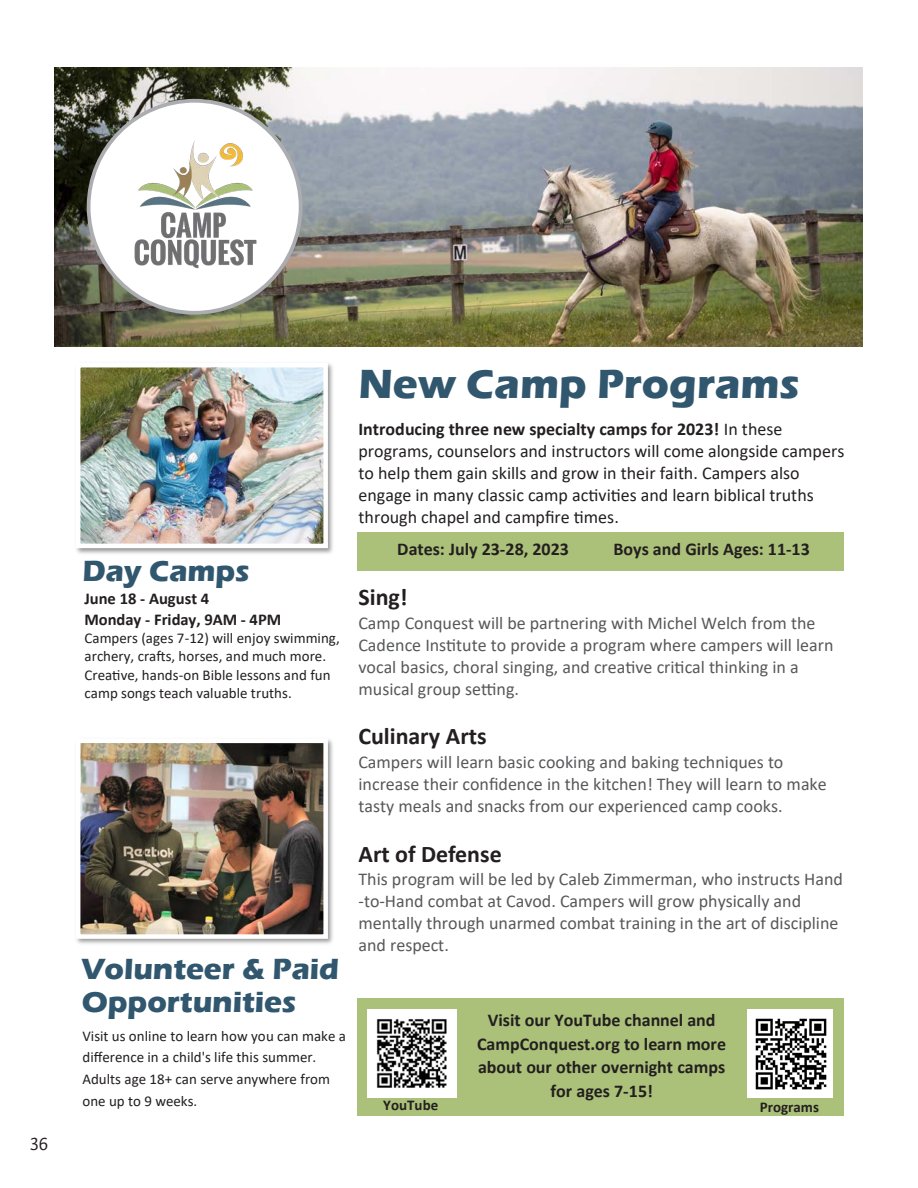
<style>
.page{position:relative;width:918px;height:1188px;background:#fff}
.page>*{position:absolute;margin:0;border:0;box-sizing:border-box;transform-origin:0 0}
.t1{font:700 42px "Eras ITC";color:#31576f}
.t2{font:700 30.15px "Eras ITC";color:#31576f}
.t3{font:700 30px "Eras ITC";color:#31576f}
.t4{font:700 24px "Calibri";color:#231f20}
.t5{font:18px/21.9px "Calibri";color:#57585a}
.t6{font:18px/21.9px "Calibri";color:#231f20}
.t7{font:700 18px/23.5px "Calibri";color:#231f20;text-align:center}
.t8{font:18px "Private Sans";color:#231f20}
.t9{font:700 16.5px/20.1px "Calibri";letter-spacing:-.005em;color:#231f20}
.t10{font:15px/18.3px "Calibri";color:#231f20}
.t11{font:700 15px "Calibri";letter-spacing:.005em;color:#231f20}
.s1{font-weight:700}
</style>
<div class="page">
<div style="left:357px;top:532px;width:486px;height:39px;background:#abc179"></div>
<img style="left:76px;top:363px;width:257px;height:191px">
<img style="left:81px;top:368px;width:242px;height:175px">
<div style="left:76px;top:363px;width:252px;height:185px;border:4px solid #fff"></div>
<img style="left:76px;top:739px;width:257px;height:205px">
<img style="left:81px;top:744px;width:242px;height:190px">
<div style="left:76px;top:739px;width:252px;height:200px;border:4px solid #fff"></div>
<img style="left:54px;top:68px;width:809px;height:278px">
<div style="left:89px;top:101px;width:212px;height:212px;background:#fff;border-radius:50%"></div>
<img style="left:134px;top:140px;width:123px;height:129px">
<div style="left:357px;top:998px;width:486px;height:117px;background:#abc179"></div>
<img style="left:368px;top:1009px;width:88px;height:88px">
<img style="left:747px;top:1009px;width:86px;height:88px">
<p class="t8" style="left:30px;top:1132px;width:19px">36</p>
<p class="t2" style="left:82px;top:554px;width:169px">Day Camps</p>
<p class="t9" style="left:85px;top:589px;width:198px">June 18 - August 4<br>Monday - Friday, 9AM - 4PM</p>
<p class="t10" style="left:85px;top:629px;width:257px">Campers (ages 7-12) will enjoy swimming, archery, crafts, horses, and much more.<br>Creative, hands-on Bible lessons and fun camp songs teach valuable truths.</p>
<p class="t3" style="left:82px;top:952px;width:259px">Volunteer &amp; Paid</p>
<p class="t2" style="left:82px;top:984px;width:216px">Opportunities</p>
<p class="t10" style="left:82px;top:1024px;width:265px;line-height:21.8px">Visit us online to learn how you can make a difference in a child's life this summer.<br>Adults age 18+ can serve anywhere from one up to 9 weeks.</p>
<p class="t1" style="left:358px;top:360px;width:443px">New Camp Programs</p>
<p class="t6" style="left:358px;top:418px;width:487px"><span class="s1">Introducing three new specialty camps for 2023!</span> In these programs, counselors and instructors will come alongside campers to help them gain skills and grow in their faith. Campers also engage in many classic camp activities and learn biblical truths through chapel and campfire times.</p>
<p class="t7" style="left:397px;top:537px;width:173px">Dates: July 23-28, 2023</p>
<p class="t7" style="left:613px;top:537px;width:198px">Boys and Girls Ages: 11-13</p>
<p class="t4" style="left:358px;top:580px;width:51px">Sing!</p>
<p class="t5" style="left:358px;top:612px;width:477px">Camp Conquest will be partnering with Michel Welch from the Cadence Institute to provide a program where campers will learn vocal basics, choral singing, and creative critical thinking in a musical group setting.</p>
<p class="t4" style="left:358px;top:720px;width:130px">Culinary Arts</p>
<p class="t5" style="left:358px;top:751px;width:470px">Campers will learn basic cooking and baking techniques to increase their confidence in the kitchen! They will learn to make tasty meals and snacks from our experienced camp cooks.</p>
<p class="t4" style="left:358px;top:837px;width:145px">Art of Defense</p>
<p class="t5" style="left:358px;top:868px;width:486px">This program will be led by Caleb Zimmerman, who instructs Hand -to-Hand combat at Cavod. Campers will grow physically and mentally through unarmed combat training in the art of discipline and respect.</p>
<p class="t7" style="left:477px;top:1008px;width:251px">Visit our YouTube channel and<br>CampConquest.org to learn more about our other overnight camps for ages 7-15!</p>
<p class="t11" style="left:383px;top:1095px;width:56px">YouTube</p>
<p class="t11" style="left:760px;top:1096px;width:61px">Programs</p>
</div>
